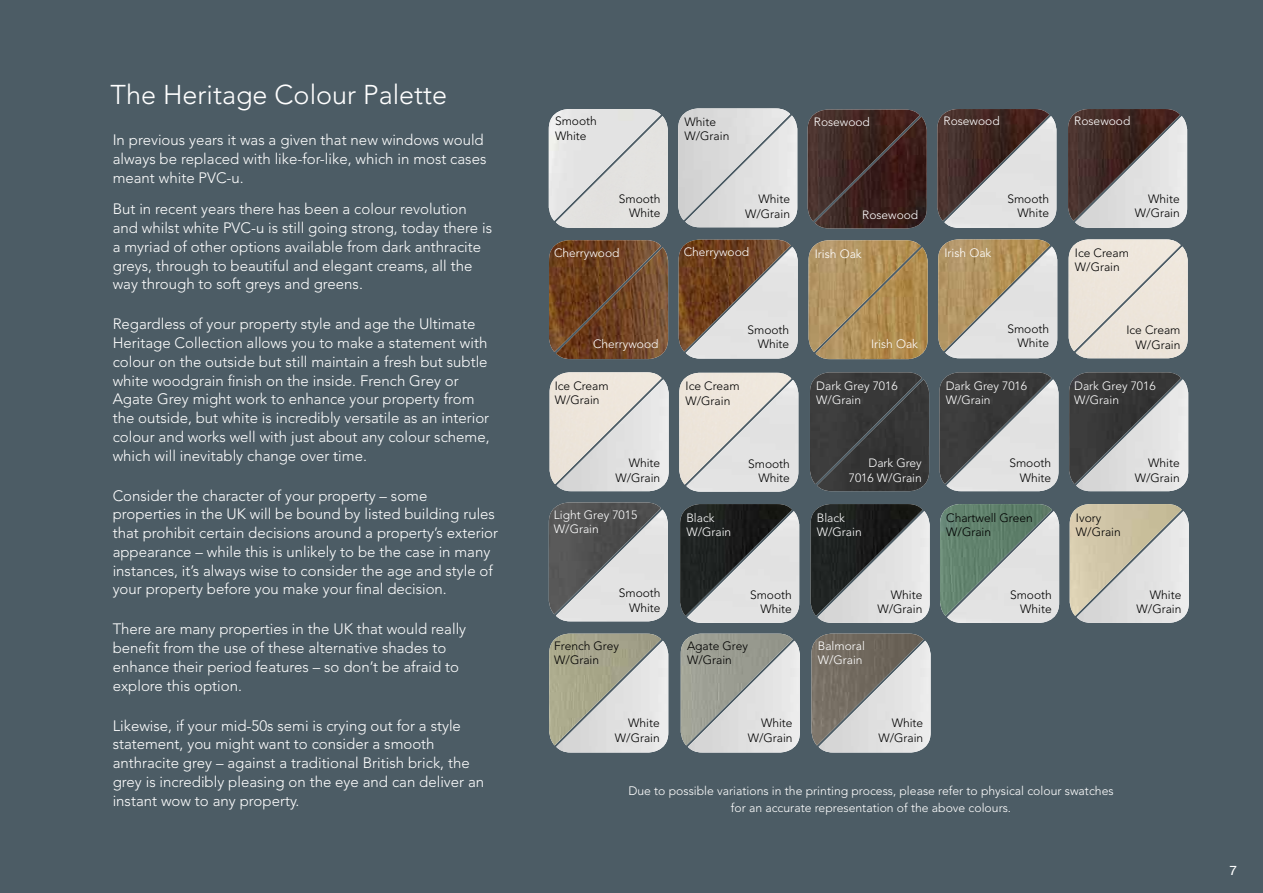
<style>
.page{position:relative;width:1263px;height:893px;background:#4c5c65}
.page>*{position:absolute;margin:0;border:0;box-sizing:border-box;transform-origin:0 0}
.t1{font:300 27px "Avenir LT Std";color:#fff}
.t2{font:300 15px/18.8px "Avenir LT Std";color:#fff}
.t3{font:13.5px "Swiss 721 BT";color:#fff}
.t4{font:300 12.15px/17.4px "Avenir LT Std";color:#fff;text-align:center}
.t5{font:300 12px/14.2px "Avenir LT Std";color:#000;text-align:right}
.t6{font:300 12px/14.2px "Avenir LT Std";color:#fff}
</style>
<div class="page">
<svg style="left:678px;top:108px;width:113px;height:113px"></svg>
<img style="left:685px;top:115px;width:112px;height:112px">
<svg style="left:681px;top:634px;width:114px;height:112px"></svg>
<img style="left:688px;top:641px;width:112px;height:111px">
<svg style="left:1068px;top:109px;width:112px;height:112px"></svg>
<img style="left:1075px;top:116px;width:112px;height:112px">
<svg style="left:550px;top:372px;width:112px;height:114px"></svg>
<img style="left:557px;top:379px;width:112px;height:112px">
<svg style="left:1069px;top:372px;width:112px;height:112px"></svg>
<img style="left:1076px;top:379px;width:112px;height:112px">
<svg style="left:549px;top:634px;width:114px;height:112px"></svg>
<img style="left:556px;top:641px;width:112px;height:111px">
<svg style="left:679px;top:240px;width:114px;height:113px"></svg>
<img style="left:686px;top:247px;width:112px;height:112px">
<svg style="left:549px;top:240px;width:112px;height:112px"></svg>
<img style="left:556px;top:247px;width:112px;height:112px">
<svg style="left:1070px;top:504px;width:112px;height:114px"></svg>
<img style="left:1077px;top:511px;width:112px;height:112px">
<svg style="left:810px;top:504px;width:113px;height:114px"></svg>
<img style="left:818px;top:511px;width:112px;height:112px">
<svg style="left:811px;top:634px;width:115px;height:112px"></svg>
<img style="left:818px;top:641px;width:113px;height:111px">
<svg style="left:549px;top:109px;width:112px;height:112px"></svg>
<div style="left:556px;top:116px;width:112px;height:112px;background:#e3e3e1"></div>
<svg style="left:808px;top:110px;width:114px;height:113px"></svg>
<img style="left:815px;top:117px;width:112px;height:111px">
<svg style="left:808px;top:240px;width:113px;height:112px"></svg>
<img style="left:815px;top:247px;width:113px;height:112px">
<svg style="left:1069px;top:239px;width:112px;height:114px"></svg>
<div style="left:1076px;top:246px;width:112px;height:112px;background:#ede5db"></div>
<svg style="left:810px;top:372px;width:112px;height:112px"></svg>
<img style="left:817px;top:379px;width:112px;height:112px">
<svg style="left:937px;top:109px;width:113px;height:112px"></svg>
<img style="left:944px;top:116px;width:112px;height:112px">
<svg style="left:938px;top:239px;width:113px;height:113px"></svg>
<img style="left:945px;top:246px;width:112px;height:112px">
<svg style="left:679px;top:373px;width:113px;height:112px"></svg>
<img style="left:686px;top:380px;width:112px;height:112px">
<svg style="left:939px;top:372px;width:113px;height:112px"></svg>
<img style="left:946px;top:379px;width:112px;height:112px">
<svg style="left:549px;top:502px;width:114px;height:113px"></svg>
<img style="left:556px;top:510px;width:112px;height:111px">
<svg style="left:680px;top:504px;width:112px;height:112px"></svg>
<img style="left:687px;top:511px;width:112px;height:112px">
<svg style="left:940px;top:504px;width:112px;height:112px"></svg>
<img style="left:947px;top:511px;width:112px;height:112px">
<h1 class="t1" style="left:111px;top:79px;width:338px">The Heritage Colour Palette</h1>
<p class="t2" style="left:113px;top:131px;width:375px">In previous years it was a given that new windows would always be replaced with like-for-like, which in most cases meant white PVC-u.</p>
<p class="t2" style="left:113px;top:200px;width:381px">But in recent years there has been a colour revolution and whilst white PVC-u is still going strong, today there is a myriad of other options available from dark anthracite greys, through to beautiful and elegant creams, all the way through to soft greys and greens.</p>
<p class="t2" style="left:113px;top:315px;width:378px">Regardless of your property style and age the Ultimate Heritage Collection allows you to make a statement with colour on the outside but still maintain a fresh but subtle white woodgrain finish on the inside. French Grey or Agate Grey might work to enhance your property from the outside, but white is incredibly versatile as an interior colour and works well with just about any colour scheme, which will inevitably change over time.</p>
<p class="t2" style="left:113px;top:486px;width:387px">Consider the character of your property – some properties in the UK will be bound by listed building rules that prohibit certain decisions around a property’s exterior appearance – while this is unlikely to be the case in many instances, it’s always wise to consider the age and style of your property before you make your final decision.</p>
<p class="t2" style="left:113px;top:620px;width:355px">There are many properties in the UK that would really benefit from the use of these alternative shades to enhance their period features – so don’t be afraid to explore this option.</p>
<p class="t2" style="left:113px;top:716px;width:373px">Likewise, if your mid-50s semi is crying out for a style statement, you might want to consider a smooth anthracite grey – against a traditional British brick, the grey is incredibly pleasing on the eye and can deliver an instant wow to any property.</p>
<p class="t5" style="left:555px;top:114px;width:43px;text-align:left">Smooth<br>White</p>
<p class="t5" style="left:684px;top:115px;width:46px;text-align:left">White<br>W/Grain</p>
<p class="t6" style="left:814px;top:115px;width:58px">Rosewood</p>
<p class="t6" style="left:943px;top:114px;width:58px">Rosewood</p>
<p class="t6" style="left:1074px;top:114px;width:58px">Rosewood</p>
<p class="t5" style="left:619px;top:192px;width:43px">Smooth<br>White</p>
<p class="t5" style="left:745px;top:192px;width:46px">White<br>W/Grain</p>
<p class="t6" style="left:862px;top:207px;width:58px">Rosewood</p>
<p class="t5" style="left:1007px;top:192px;width:43px">Smooth<br>White</p>
<p class="t5" style="left:1135px;top:192px;width:46px">White<br>W/Grain</p>
<p class="t6" style="left:554px;top:245px;width:67px">Cherrywood</p>
<p class="t6" style="left:684px;top:245px;width:67px">Cherrywood</p>
<p class="t6" style="left:815px;top:247px;width:48px">Irish Oak</p>
<p class="t6" style="left:944px;top:246px;width:48px">Irish Oak</p>
<p class="t5" style="left:1075px;top:246px;width:56px;text-align:left">Ice Cream<br>W/Grain</p>
<p class="t6" style="left:593px;top:337px;width:67px">Cherrywood</p>
<p class="t5" style="left:747px;top:322px;width:43px">Smooth<br>White</p>
<p class="t6" style="left:871px;top:337px;width:48px">Irish Oak</p>
<p class="t5" style="left:1007px;top:322px;width:43px">Smooth<br>White</p>
<p class="t5" style="left:1126px;top:323px;width:56px">Ice Cream<br>W/Grain</p>
<p class="t5" style="left:555px;top:379px;width:56px;text-align:left">Ice Cream<br>W/Grain</p>
<p class="t5" style="left:685px;top:379px;width:56px;text-align:left">Ice Cream<br>W/Grain</p>
<p class="t6" style="left:816px;top:379px;width:83px">Dark Grey 7016<br>W/Grain</p>
<p class="t6" style="left:946px;top:379px;width:83px">Dark Grey 7016<br>W/Grain</p>
<p class="t6" style="left:1074px;top:379px;width:83px">Dark Grey 7016<br>W/Grain</p>
<p class="t5" style="left:615px;top:456px;width:46px">White<br>W/Grain</p>
<p class="t5" style="left:748px;top:456px;width:43px">Smooth<br>White</p>
<p class="t6" style="left:849px;top:456px;width:74px;text-align:right">Dark Grey<br>7016 W/Grain</p>
<p class="t5" style="left:1009px;top:456px;width:43px">Smooth<br>White</p>
<p class="t5" style="left:1135px;top:456px;width:46px">White<br>W/Grain</p>
<p class="t6" style="left:554px;top:508px;width:85px">Light Grey 7015<br>W/Grain</p>
<p class="t6" style="left:686px;top:510px;width:46px">Black<br>W/Grain</p>
<p class="t6" style="left:817px;top:510px;width:46px">Black<br>W/Grain</p>
<p class="t5" style="left:946px;top:510px;width:88px;text-align:left">Chartwell Green<br>W/Grain</p>
<p class="t5" style="left:1076px;top:510px;width:46px;text-align:left">Ivory<br>W/Grain</p>
<p class="t5" style="left:619px;top:586px;width:43px">Smooth<br>White</p>
<p class="t5" style="left:750px;top:588px;width:43px">Smooth<br>White</p>
<p class="t5" style="left:877px;top:588px;width:46px">White<br>W/Grain</p>
<p class="t5" style="left:1010px;top:588px;width:43px">Smooth<br>White</p>
<p class="t5" style="left:1137px;top:588px;width:46px">White<br>W/Grain</p>
<p class="t5" style="left:554px;top:639px;width:66px;text-align:left">French Grey<br>W/Grain</p>
<p class="t5" style="left:687px;top:639px;width:62px;text-align:left">Agate Grey<br>W/Grain</p>
<p class="t6" style="left:818px;top:639px;width:49px">Balmoral<br>W/Grain</p>
<p class="t5" style="left:615px;top:716px;width:46px">White<br>W/Grain</p>
<p class="t5" style="left:748px;top:716px;width:46px">White<br>W/Grain</p>
<p class="t5" style="left:878px;top:716px;width:46px">White<br>W/Grain</p>
<p class="t4" style="left:628px;top:782px;width:487px">Due to possible variations in the printing process, please refer to physical colour swatches for an accurate representation of the above colours.</p>
<p class="t3" style="left:1229px;top:862px;width:9px">7</p>
</div>
